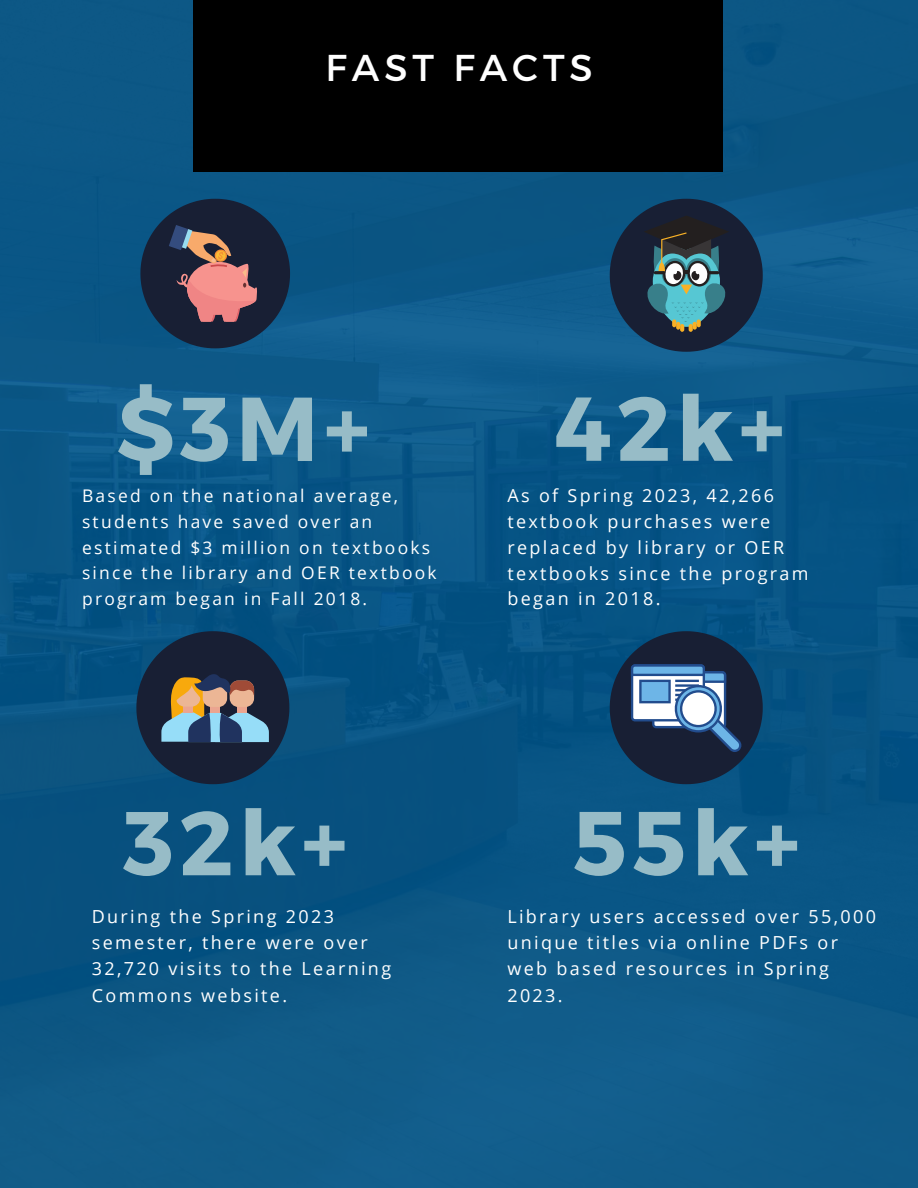
<style>
.page{position:relative;width:918px;height:1188px;background:#fff}
.page>*{position:absolute;margin:0;border:0;box-sizing:border-box;transform-origin:0 0}
.t1{font:700 90.45px "Montserrat";letter-spacing:.06em;color:#97bcc7}
.t2{font:37.35px "Montserrat";letter-spacing:.13em;color:#fff}
.t3{font:18px/26.4px "Open Sans";letter-spacing:.13em;color:#fff}
.t4{font:17.4px/25.7px "Open Sans";letter-spacing:.13em;color:#fff}
</style>
<div class="page">
<img style="left:0;top:0;width:918px;height:1188px">
<div style="left:193px;top:0;width:530px;height:171px;background:#000"></div>
<svg style="left:140px;top:199px;width:150px;height:149px;background:#3d4055"></svg>
<svg style="left:610px;top:199px;width:153px;height:153px;background:#26475b"></svg>
<svg style="left:136px;top:631px;width:153px;height:153px;background:#314659"></svg>
<svg style="left:610px;top:631px;width:153px;height:153px;background:#33506f"></svg>
<p class="t2" style="left:326px;top:43px;width:269px">FAST FACTS</p>
<p class="t1" style="left:117px;top:370px;width:255px">$3M+</p>
<p class="t1" style="left:554px;top:370px;width:232px">42k+</p>
<p class="t4" style="left:82px;top:483px;width:356px">Based on the national average, students have saved over an estimated $3 million on textbooks since the library and OER textbook program began in Fall 2018.</p>
<p class="t3" style="left:507px;top:482px;width:303px;line-height:25.8px">As of Spring 2023, 42,266 textbook purchases were replaced by library or OER textbooks since the program began in 2018.</p>
<p class="t1" style="left:123px;top:784px;width:226px">32k+</p>
<p class="t1" style="left:573px;top:784px;width:229px">55k+</p>
<p class="t3" style="left:92px;top:902px;width:301px">During the Spring 2023 semester, there were over<br>32,720 visits to the Learning<br>Commons website.</p>
<p class="t3" style="left:507px;top:902px;width:370px">Library users accessed over 55,000 unique titles via online PDFs or web based resources in Spring<br>2023.</p>
</div>
